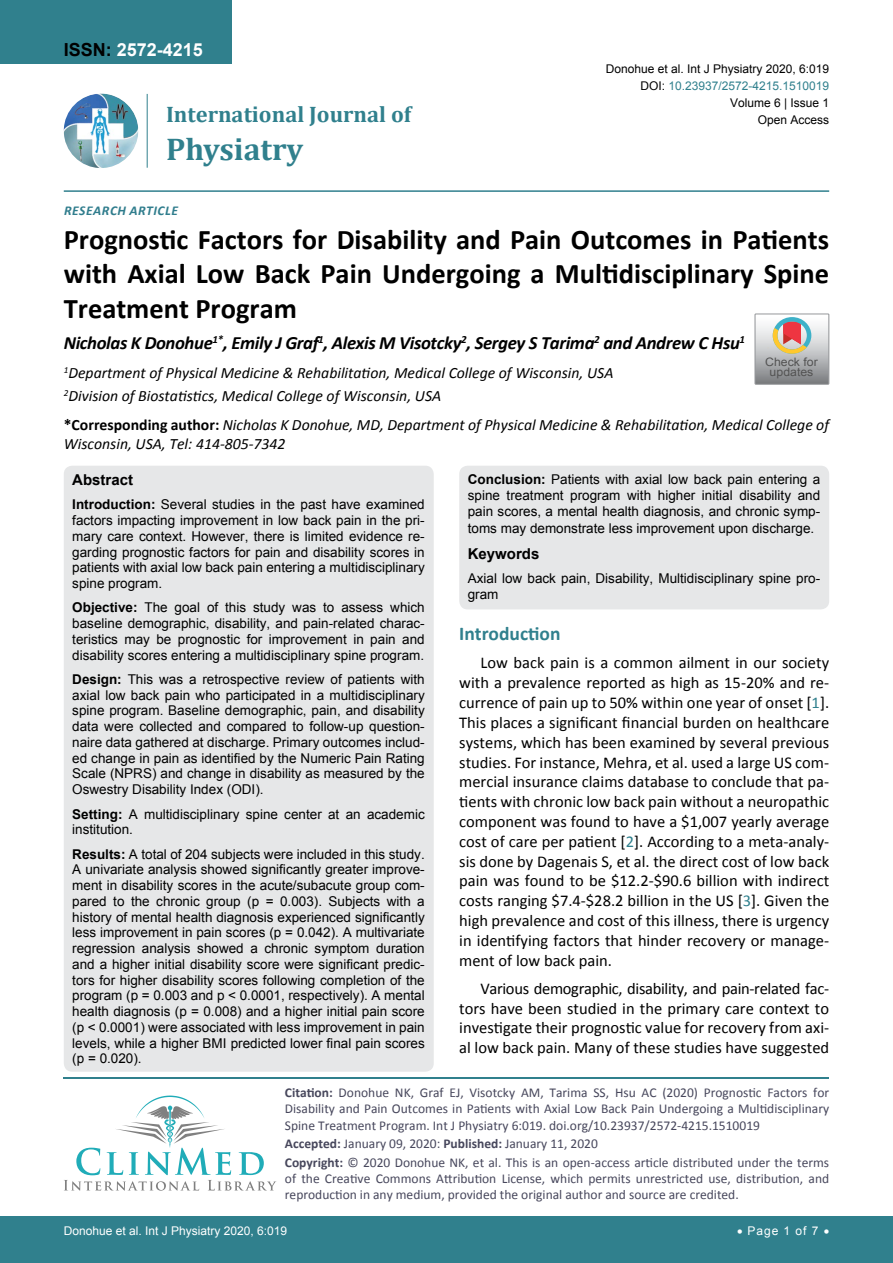
<style>
.page{position:relative;width:893px;height:1263px;background:#fff}
.page>*{position:absolute;margin:0;border:0;box-sizing:border-box;transform-origin:0 0}
.t1{font:700 31.5px "Cambria";color:#30808d}
.t2{font:700 28.5px/34.5px "Calibri";color:#000;text-align:justify}
.t3{font:700 22.5px "Cambria";color:#30808d}
.t4{font:700 19.5px "Calibri";color:#30808d}
.t5{font:italic 700 18.75px "Calibri";letter-spacing:-.02em;color:#000}
.t6{font:700 18px "Arial";color:#fff}
.t7{font:16.5px/19.8px "Calibri";color:#000;text-align:justify}
.t8{font:italic 15.75px/23.1px "Calibri";color:#000}
.t9{font:700 15px "Arial";color:#000}
.t10{font:13.5px/15.8px "Arial";color:#000;text-align:justify}
.t11{font:13.5px/16.2px "Calibri";color:#47475c}
.t12{font:italic 700 13.5px "Calibri";letter-spacing:.04em;color:#307d8d}
.t13{font:12px "Arial";color:#000}
.t14{font:12px "Arial";color:#fff}
.t15{font:12px "Arial";color:#30808d}
.t16{font:11.7px/10.1px "Arial";color:#535353;text-align:center;scale:1.06 1}
.s1{color:#000}
.s2{font-weight:700;font-style:normal}
.s3{font-weight:700}
.s4{color:#30808d}
</style>
<div class="page">
<div style="left:0;top:0;width:231px;height:64px;background:#30808d"></div>
<img style="left:64px;top:94px;width:74px;height:74px;border-radius:37px">
<hr style="left:147px;top:94px;width:1px;height:74px;background:#30808d">
<hr style="left:64px;top:190px;width:765px;height:2px;background:#30808d">
<hr style="left:64px;top:1077px;width:765px;height:1px;background:#30808d">
<svg style="left:64px;top:1095px;width:212px;height:96px"></svg>
<div style="left:0;top:1217px;width:893px;height:46px;background:#30808d"></div>
<div style="left:64px;top:466px;width:370px;height:606px;background:#e6e7e8;border-radius:9px"></div>
<div style="left:459px;top:466px;width:370px;height:143px;background:#e6e7e8;border-radius:9px"></div>
<svg style="left:755px;top:314px;width:74px;height:70px;background:#bdb6b3"></svg>
<h3 class="t6" style="left:64px;top:38px;width:141px"><span class="s1">ISSN:</span> 2572-4215</h3>
<h3 class="t3" style="left:166px;top:99px;width:247px">International Journal of</h3>
<h1 class="t1" style="left:166px;top:127px;width:139px">Physiatry</h1>
<p class="t12" style="left:64px;top:202px;width:17px">Research</p>
<p class="t12" style="left:129px;top:202px;width:50px">Article</p>
<p class="t13" style="left:606px;top:60px;width:225px">Donohue et al. Int J Physiatry 2020, 6:019</p>
<p class="t13" style="left:730px;top:95px;width:101px">Volume 6 | Issue 1</p>
<p class="t15" style="left:640px;top:78px;width:190px"><span class="s1">DOI:</span> 10.23937/2572-4215.1510019</p>
<p class="t13" style="left:758px;top:112px;width:73px">Open Access</p>
<h2 class="t2" style="left:64px;top:222px;width:767px">Prognostic Factors for Disability and Pain Outcomes in Patients with Axial Low Back Pain Undergoing a Multidisciplinary Spine Treatment Program</h2>
<h3 class="t5" style="left:64px;top:331px;width:683px">Nicholas K Donohue<sup>1*</sup>, Emily J Graf<sup>1</sup>, Alexis M Visotcky<sup>2</sup>, Sergey S Tarima<sup>2</sup> and Andrew C Hsu<sup>1</sup></h3>
<p class="t8" style="left:64px;top:360px;width:551px"><sup>1</sup>Department of Physical Medicine &amp; Rehabilitation, Medical College of Wisconsin, USA<br><sup>2</sup>Division of Biostatistics, Medical College of Wisconsin, USA</p>
<p class="t8" style="left:64px;top:414px;width:767px;line-height:18.9px"><span class="s2">*Corresponding author:</span> Nicholas K Donohue, MD, Department of Physical Medicine &amp; Rehabilitation, Medical College of<br>Wisconsin, USA, Tel: 414-805-7342</p>
<p class="t9" style="left:72px;top:470px;width:62px">Abstract</p>
<p class="t10" style="left:72px;top:497px;width:354px"><span class="s3">Introduction:</span> Several studies in the past have examined factors impacting improvement in low back pain in the pri&shy;mary care context. However, there is limited evidence re&shy;garding prognostic factors for pain and disability scores in patients with axial low back pain entering a multidisciplinary spine program.</p>
<p class="t10" style="left:72px;top:600px;width:354px"><span class="s3">Objective:</span> The goal of this study was to assess which baseline demographic, disability, and pain-related charac&shy;teristics may be prognostic for improvement in pain and disability scores entering a multidisciplinary spine program.</p>
<p class="t10" style="left:72px;top:671px;width:354px"><span class="s3">Design:</span> This was a retrospective review of patients with axial low back pain who participated in a multidisciplinary spine program. Baseline demographic, pain, and disability data were collected and compared to follow-up question&shy;naire data gathered at discharge. Primary outcomes includ&shy;ed change in pain as identified by the Numeric Pain Rating Scale (NPRS) and change in disability as measured by the Oswestry Disability Index (ODI).</p>
<p class="t10" style="left:72px;top:806px;width:354px"><span class="s3">Setting:</span> A multidisciplinary spine center at an academic institution.</p>
<p class="t10" style="left:72px;top:846px;width:354px"><span class="s3">Results:</span> A total of 204 subjects were included in this study.<br>A univariate analysis showed significantly greater improve&shy;ment in disability scores in the acute/subacute group com&shy;pared to the chronic group (p = 0.003). Subjects with a history of mental health diagnosis experienced significantly less improvement in pain scores (p = 0.042). A multivariate regression analysis showed a chronic symptom duration and a higher initial disability score were significant predic&shy;tors for higher disability scores following completion of the program (p = 0.003 and p &lt; 0.0001, respectively). A mental health diagnosis (p = 0.008) and a higher initial pain score (p &lt; 0.0001) were associated with less improvement in pain levels, while a higher BMI predicted lower final pain scores (p = 0.020).</p>
<p class="t16" style="left:765px;top:357px;width:51px">Check for updates</p>
<p class="t10" style="left:468px;top:471px;width:354px;line-height:16.2px"><span class="s3">Conclusion:</span> Patients with axial low back pain entering a spine treatment program with higher initial disability and pain scores, a mental health diagnosis, and chronic symp&shy;toms may demonstrate less improvement upon discharge.</p>
<p class="t9" style="left:468px;top:544px;width:73px">Keywords</p>
<p class="t10" style="left:468px;top:571px;width:354px">Axial low back pain, Disability, Multidisciplinary spine pro&shy;gram</p>
<h3 class="t4" style="left:459px;top:621px;width:103px">Introduction</h3>
<p class="t7" style="left:459px;top:653px;width:371px;text-indent:21px">Low back pain is a common ailment in our society with a prevalence reported as high as 15-20% and re&shy;currence of pain up to 50% within one year of onset [<span class="s4">1</span>].<br>This places a significant financial burden on healthcare systems, which has been examined by several previous studies. For instance, Mehra, et al. used a large US com&shy;mercial insurance claims database to conclude that pa&shy;tients with chronic low back pain without a neuropathic component was found to have a $1,007 yearly average cost of care per patient [<span class="s4">2</span>]. According to a meta-analy&shy;sis done by Dagenais S, et al. the direct cost of low back pain was found to be $12.2-$90.6 billion with indirect costs ranging $7.4-$28.2 billion in the US [<span class="s4">3</span>]. Given the high prevalence and cost of this illness, there is urgency in identifying factors that hinder recovery or manage&shy;ment of low back pain.</p>
<p class="t7" style="left:459px;top:978px;width:371px;text-indent:21px">Various demographic, disability, and pain-related fac&shy;tors have been studied in the primary care context to investigate their prognostic value for recovery from axi&shy;al low back pain. Many of these studies have suggested</p>
<p class="t11" style="left:285px;top:1084px;width:546px;text-align:justify"><span class="s3">Citation:</span> Donohue NK, Graf EJ, Visotcky AM, Tarima SS, Hsu AC (2020) Prognostic Factors for Disability and Pain Outcomes in Patients with Axial Low Back Pain Undergoing a Multidisciplinary Spine Treatment Program. Int J Physiatry 6:019. doi.org/10.23937/2572-4215.1510019</p>
<p class="t11" style="left:285px;top:1134px;width:546px;line-height:18.6px"><span class="s3">Accepted:</span> January 09, 2020: <span class="s3">Published:</span> January 11, 2020<br><span class="s3">Copyright:</span> © 2020 Donohue NK, et al. This is an open-access article distributed under the terms</p>
<p class="t11" style="left:285px;top:1170px;width:546px">of the Creative Commons Attribution License, which permits unrestricted use, distribution, and reproduction in any medium, provided the original author and source are credited.</p>
<p class="t14" style="left:64px;top:1223px;width:225px">Donohue et al. Int J Physiatry 2020, 6:019</p>
<p class="t14" style="left:737px;top:1223px;width:94px">• Page 1 of 7 •</p>
</div>
